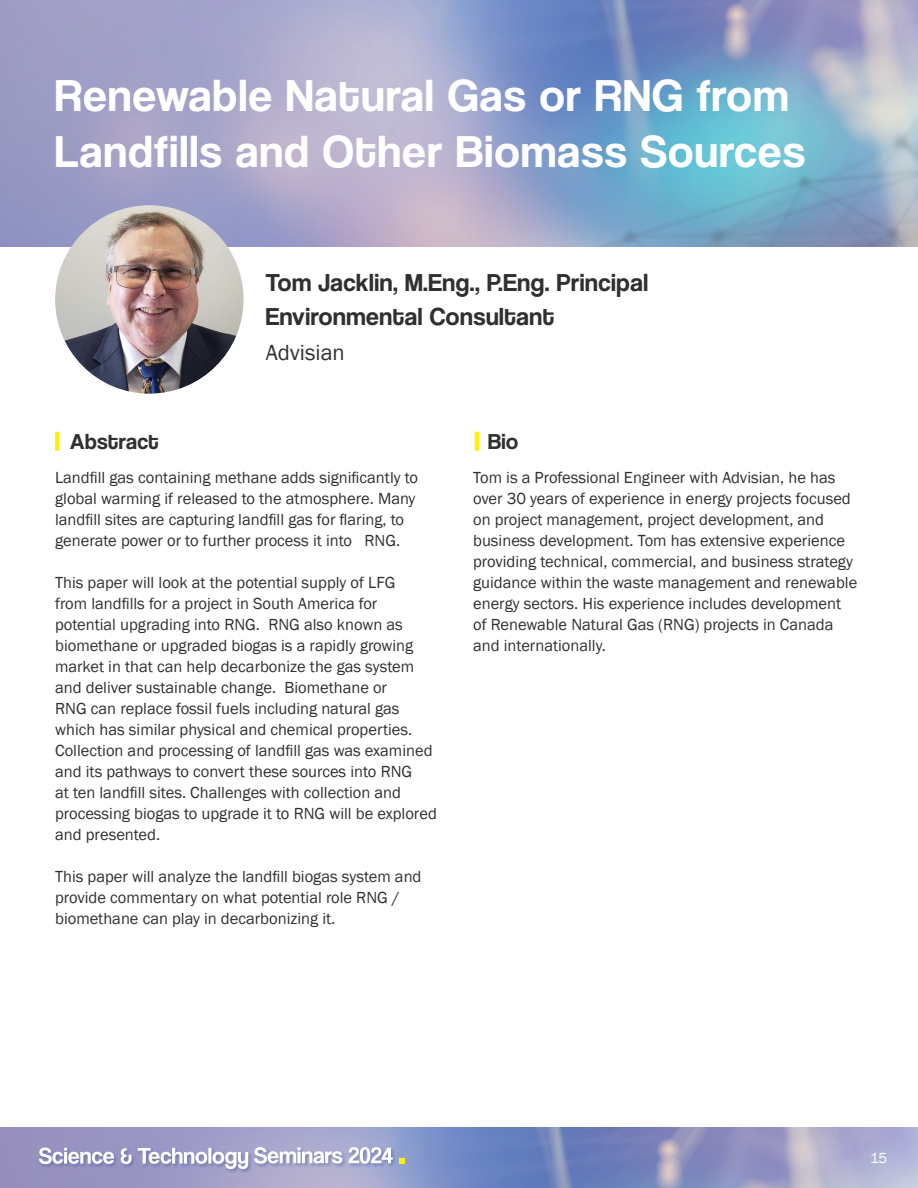
<style>
.page{position:relative;width:918px;height:1188px;background:#fff}
.page>*{position:absolute;margin:0;border:0;box-sizing:border-box;transform-origin:0 0}
.t1{font:46.5px/55.8px "Coolvetica Rg";letter-spacing:.03em;color:#fff}
.Heading{font:25.5px "Coolvetica Rg";letter-spacing:.02em;color:#312f30}
.Heading-2{font:22.5px "Coolvetica Rg";letter-spacing:.02em;color:#312f30}
.Heading-3{font:22.5px "Franklin Gothic";color:#312f30}
.Heading-4{font:16.5px/21px "Franklin Gothic";color:#312f30}
.t2{font:15px "Franklin Gothic";color:#fff}
</style>
<div class="page">
<svg style="left:0;top:1128px;width:918px;height:60px"></svg>
<div style="left:38px;top:1146px;width:360px;height:28px;background:#253f8e;opacity:.35"></div>
<svg style="left:254px;top:1147px;width:139px;height:17px"></svg>
<svg style="left:39px;top:1147px;width:209px;height:22px"></svg>
<svg style="left:399px;top:1158px;width:6px;height:5px"></svg>
<svg style="left:0;top:0;width:233px;height:246px;fill:#9f9ec6"></svg>
<img style="left:233px;top:0;width:685px;height:246px">
<img style="left:55px;top:205px;width:189px;height:189px;border-radius:94px">
<hr style="left:475px;top:432px;width:4px;height:19px;background:#fff101">
<div style="left:55px;top:432px;width:5px;height:19px;background:#fff101"></div>
<p class="t1" style="left:55px;top:67px;width:751px">Renewable Natural Gas or RNG from<br>Landfills and Other Biomass Sources</p>
<p class="Heading" style="left:266px;top:267px;width:384px">Tom Jacklin, M.Eng., P.Eng. Principal</p>
<p class="Heading" style="left:266px;top:302px;width:290px">Environmental Consultant</p>
<p class="Heading-3" style="left:266px;top:338px;width:80px">Advisian</p>
<p class="Heading-2" style="left:70px;top:428px;width:90px">Abstract</p>
<p class="Heading-2" style="left:488px;top:428px;width:32px">Bio</p>
<p class="Heading-4" style="left:55px;top:467px;width:365px">Landfill gas containing methane adds significantly to global warming if released to the atmosphere. Many landfill sites are capturing landfill gas for flaring, to generate power or to further process it into RNG.</p>
<p class="Heading-4" style="left:55px;top:572px;width:383px">This paper will look at the potential supply of LFG<br>from landfills for a project in South America for potential upgrading into RNG. RNG also known as biomethane or upgraded biogas is a rapidly growing market in that can help decarbonize the gas system and deliver sustainable change. Biomethane or<br>RNG can replace fossil fuels including natural gas which has similar physical and chemical properties.<br>Collection and processing of landfill gas was examined and its pathways to convert these sources into RNG<br>at ten landfill sites. Challenges with collection and processing biogas to upgrade it to RNG will be explored and presented.</p>
<p class="Heading-4" style="left:55px;top:866px;width:368px">This paper will analyze the landfill biogas system and provide commentary on what potential role RNG / biomethane can play in decarbonizing it.</p>
<p class="Heading-4" style="left:473px;top:467px;width:386px">Tom is a Professional Engineer with Advisian, he has over 30 years of experience in energy projects focused on project management, project development, and business development. Tom has extensive experience providing technical, commercial, and business strategy guidance within the waste management and renewable energy sectors. His experience includes development of Renewable Natural Gas (RNG) projects in Canada and internationally.</p>
<p class="t2" style="left:870px;top:1149px;width:19px">15</p>
</div>
